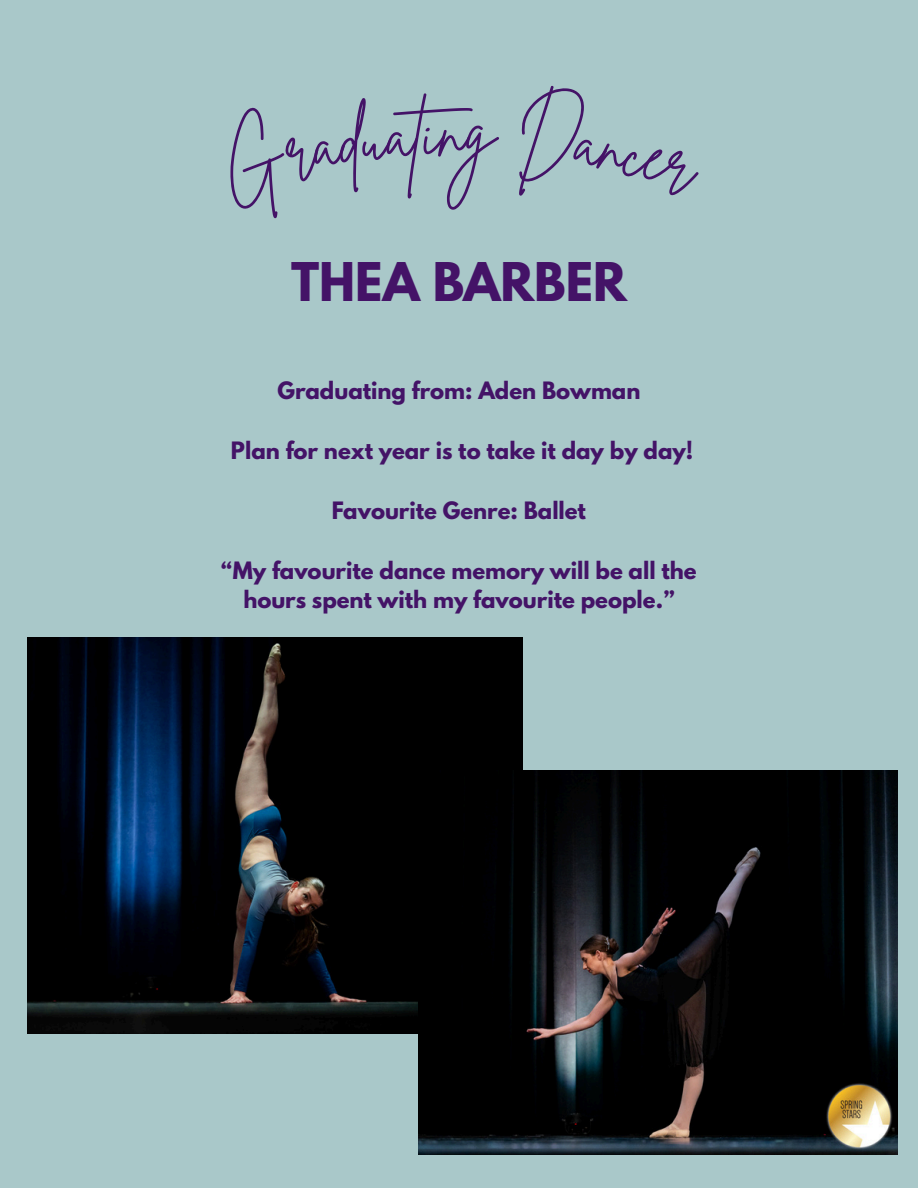
<style>
.page{position:relative;width:918px;height:1188px;background:#a9c8c9}
.page>*{position:absolute;margin:0;border:0;box-sizing:border-box;transform-origin:0 0}
.t1{font:70.95px "Brittany Signature";color:#441367}
.t2{font:700 47.25px "League Spartan";color:#441367}
.t3{font:700 21.15px/29.2px "League Spartan";color:#441367;text-align:center}
</style>
<div class="page">
<img style="left:27px;top:638px;width:495px;height:396px">
<img style="left:419px;top:771px;width:479px;height:383px">
<h1 class="t1" style="left:441px;top:85px;width:27px">n</h1>
<h2 class="t2" style="left:291px;top:258px;width:337px">THEA BARBER</h2>
<p class="t3" style="left:278px;top:379px;width:364px">Graduating from: Aden Bowman</p>
<p class="t3" style="left:231px;top:439px;width:464px">Plan for next year is to take it day by day!</p>
<p class="t3" style="left:332px;top:499px;width:256px">Favourite Genre: Ballet</p>
<p class="t3" style="left:221px;top:559px;width:477px">“My favourite dance memory will be all the hours spent with my favourite people.”</p>
</div>
